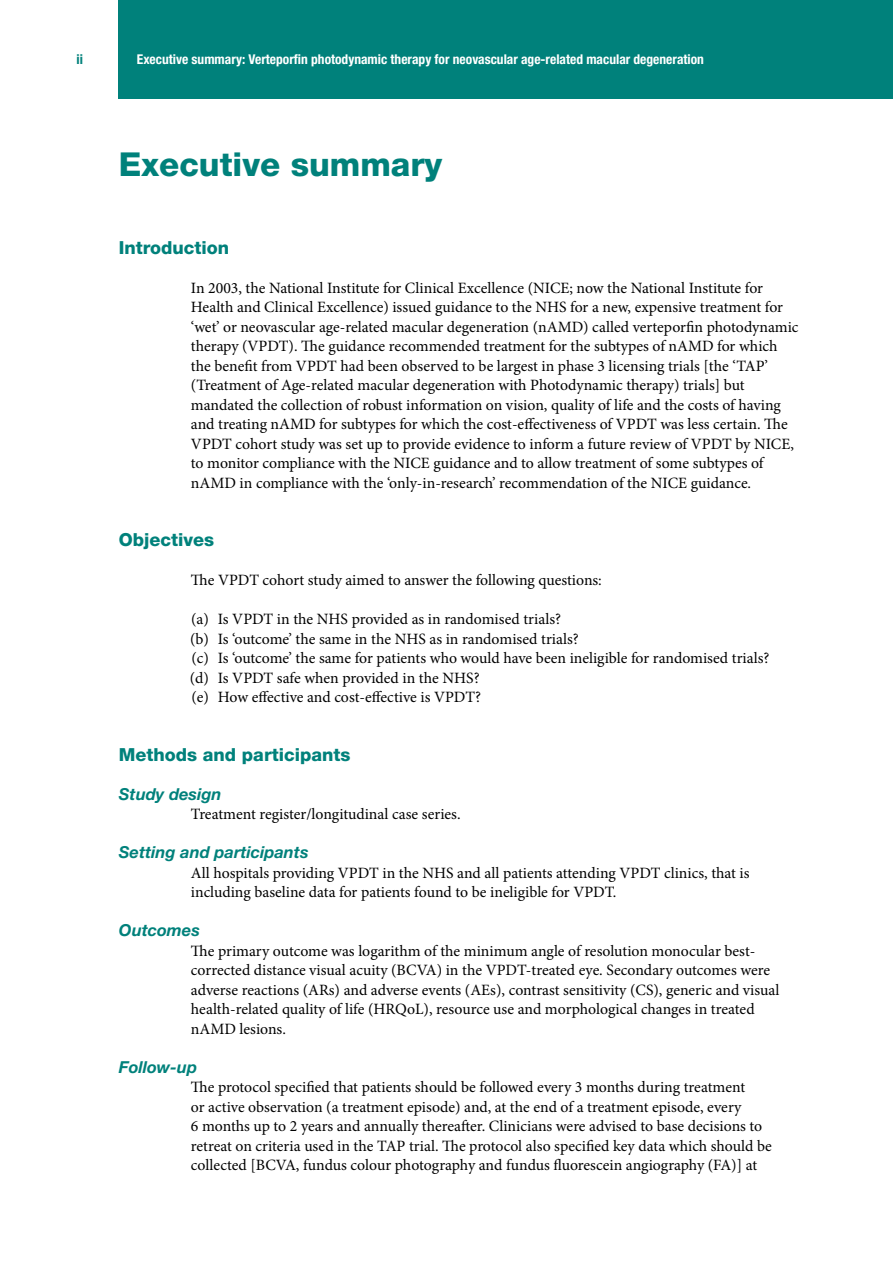
<style>
.page{position:relative;width:893px;height:1263px;background:#fff}
.page>*{position:absolute;margin:0;border:0;box-sizing:border-box;transform-origin:0 0}
.t1{font:800 33px "Helvetica Neue LT Pro";color:#00817b}
.t2{font:800 18px "Helvetica Neue LT Pro";color:#00817b}
.t3{font:italic 700 16.5px "Helvetica Neue LT Pro";color:#00817b}
.t4{font:15.75px/19.5px "Minion Pro";color:#000}
.t5{font:700 condensed 13.5px "Helvetica Neue LT Pro";color:#fff}
.t6{font:700 condensed 13.5px "Helvetica Neue LT Pro";color:#00817b}
</style>
<div class="page">
<div style="left:119px;top:0;width:774px;height:99px;background:#00817b"></div>
<p class="t6" style="left:76px;top:51px;width:8px">ii</p>
<p class="t5" style="left:137px;top:51px;width:569px">Executive summary: Verteporfin photodynamic therapy for neovascular age-related macular degeneration</p>
<h1 class="t1" style="left:119px;top:144px;width:325px">Executive summary</h1>
<p class="t2" style="left:119px;top:236px;width:112px">Introduction</p>
<p class="t4" style="left:191px;top:278px;width:609px">In 2003, the National Institute for Clinical Excellence (NICE; now the National Institute for Health and Clinical Excellence) issued guidance to the NHS for a new, expensive treatment for ‘wet’ or neovascular age-related macular degeneration (nAMD) called verteporfin photodynamic therapy (VPDT). The guidance recommended treatment for the subtypes of nAMD for which the benefit from VPDT had been observed to be largest in phase 3 licensing trials [the ‘TAP’ (Treatment of Age-related macular degeneration with Photodynamic therapy) trials] but mandated the collection of robust information on vision, quality of life and the costs of having and treating nAMD for subtypes for which the cost-effectiveness of VPDT was less certain. The VPDT cohort study was set up to provide evidence to inform a future review of VPDT by NICE, to monitor compliance with the NICE guidance and to allow treatment of some subtypes of nAMD in compliance with the ‘only-in-research’ recommendation of the NICE guidance.</p>
<p class="t2" style="left:119px;top:529px;width:97px">Objectives</p>
<p class="t4" style="left:191px;top:570px;width:412px">The VPDT cohort study aimed to answer the following questions:</p>
<p class="t4" style="left:190px;top:609px;width:581px">(a) Is VPDT in the NHS provided as in randomised trials?<br>(b) Is ‘outcome’ the same in the NHS as in randomised trials?<br>(c) Is ‘outcome’ the same for patients who would have been ineligible for randomised trials? (d) Is VPDT safe when provided in the NHS?<br>(e) How effective and cost-effective is VPDT?</p>
<p class="t2" style="left:119px;top:743px;width:233px">Methods and participants</p>
<p class="t3" style="left:119px;top:783px;width:104px">Study design</p>
<p class="t4" style="left:191px;top:804px;width:271px">Treatment register/longitudinal case series.</p>
<p class="t3" style="left:119px;top:842px;width:191px">Setting and participants</p>
<p class="t4" style="left:191px;top:863px;width:560px">All hospitals providing VPDT in the NHS and all patients attending VPDT clinics, that is including baseline data for patients found to be ineligible for VPDT.</p>
<p class="t3" style="left:119px;top:920px;width:82px">Outcomes</p>
<p class="t4" style="left:191px;top:941px;width:590px">The primary outcome was logarithm of the minimum angle of resolution monocular best&shy;corrected distance visual acuity (BCVA) in the VPDT-treated eye. Secondary outcomes were adverse reactions (ARs) and adverse events (AEs), contrast sensitivity (CS), generic and visual health-related quality of life (HRQoL), resource use and morphological changes in treated nAMD lesions.</p>
<p class="t3" style="left:119px;top:1056px;width:80px">Follow-up</p>
<p class="t4" style="left:191px;top:1077px;width:583px">The protocol specified that patients should be followed every 3 months during treatment<br>or active observation (a treatment episode) and, at the end of a treatment episode, every<br>6 months up to 2 years and annually thereafter. Clinicians were advised to base decisions to retreat on criteria used in the TAP trial. The protocol also specified key data which should be collected [BCVA, fundus colour photography and fundus fluorescein angiography (FA)] at</p>
</div>
